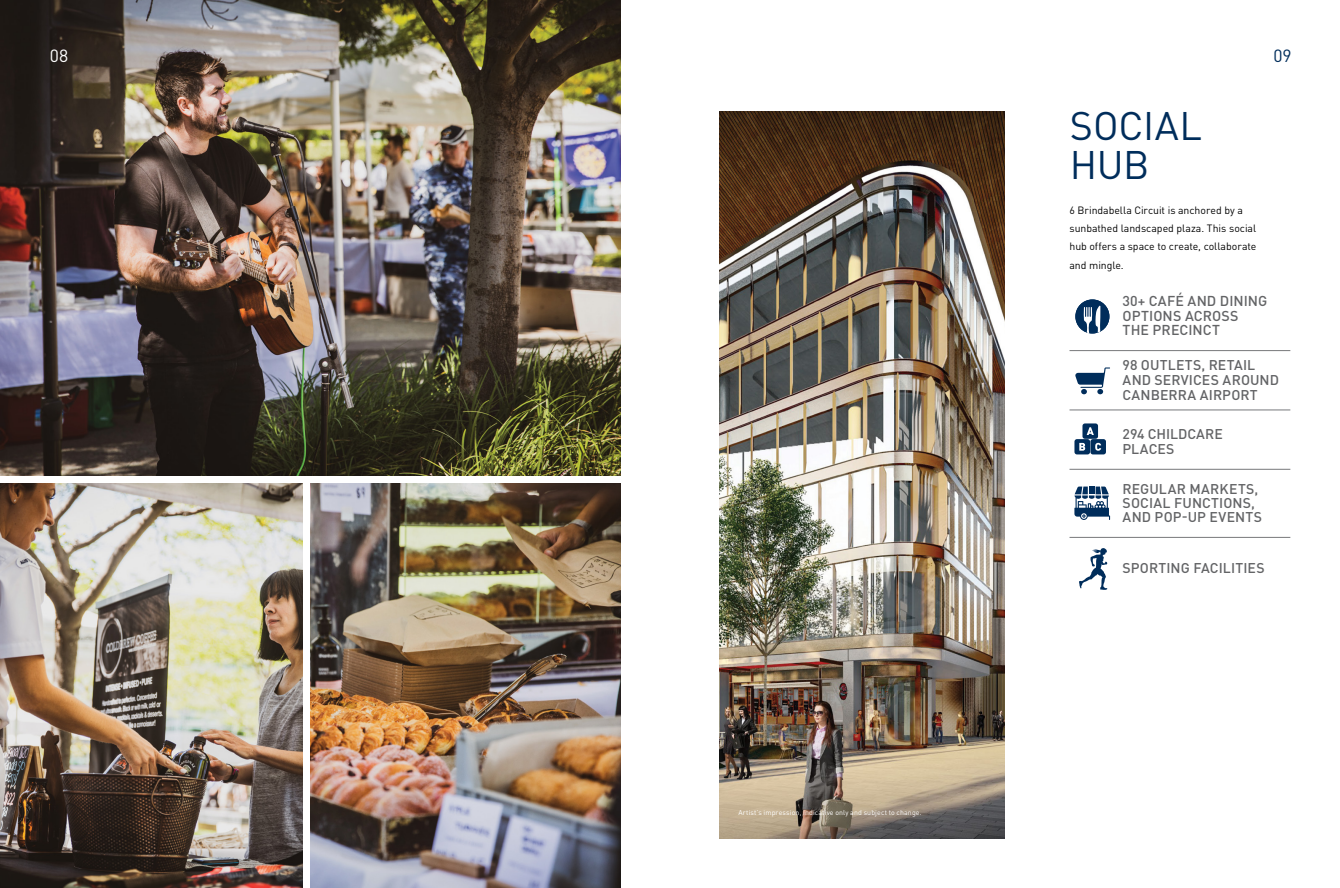
<style>
.page{position:relative;width:1340px;height:888px;background:#fff}
.page>*{position:absolute;margin:0;border:0;box-sizing:border-box;transform-origin:0 0}
.t1{font:39.38px/39.4px "DINOT";letter-spacing:-.005em;color:#002d5b}
.t2{font:17.5px "DINOT";color:#fff}
.t3{font:17.5px "DINOT";color:#002d5b}
.t4{font:500 14.17px/14.2px "DINOT";letter-spacing:.005em;color:#636466}
.t5{font:500 14px/14.9px "DINOT";letter-spacing:.005em;color:#636466}
.t6{font:10.5px/18.4px "DINOT";letter-spacing:-.005em;color:#000}
.t7{font:7px "DINOT";letter-spacing:.015em;color:#fff}
</style>
<div class="page">
<img style="left:0;top:483px;width:302px;height:405px">
<img style="left:310px;top:483px;width:310px;height:405px">
<img style="left:0;top:0;width:620px;height:475px">
<img style="left:719px;top:112px;width:286px;height:726px">
<div style="left:1075px;top:299px;width:34px;height:35px;background:#002d5b;border-radius:50%"></div>
<svg style="left:1083px;top:305px;width:18px;height:29px"></svg>
<hr style="left:1069px;top:410px;width:221px;height:1px;background:#77787b">
<hr style="left:1069px;top:350px;width:221px;height:1px;background:#77787b">
<hr style="left:1069px;top:537px;width:221px;height:1px;background:#77787b">
<hr style="left:1069px;top:469px;width:221px;height:1px;background:#77787b">
<svg style="left:1075px;top:367px;width:35px;height:27px"></svg>
<svg style="left:1074px;top:487px;width:36px;height:33px"></svg>
<svg style="left:1079px;top:548px;width:28px;height:42px"></svg>
<svg style="left:1074px;top:423px;width:31px;height:31px"></svg>
<p class="t2" style="left:50px;top:45px;width:20px">08</p>
<p class="t3" style="left:1273px;top:45px;width:20px">09</p>
<h1 class="t1" style="left:1069px;top:105px;width:134px">SOCIAL<br>HUB</h1>
<p class="t6" style="left:1069px;top:200px;width:188px">6 Brindabella Circuit is anchored by a sunbathed landscaped plaza. This social hub offers a space to create, collaborate and mingle.</p>
<p class="t4" style="left:1122px;top:294px;width:146px">30+ CAFÉ AND DINING<br>OPTIONS ACROSS<br>THE PRECINCT</p>
<p class="t5" style="left:1122px;top:357px;width:158px">98 OUTLETS, RETAIL<br>AND SERVICES AROUND<br>CANBERRA AIRPORT</p>
<p class="t5" style="left:1122px;top:426px;width:102px">294 CHILDCARE<br>PLACES</p>
<p class="t5" style="left:1122px;top:482px;width:141px;line-height:14px">REGULAR MARKETS,<br>SOCIAL FUNCTIONS,<br>AND POP-UP EVENTS</p>
<p class="t7" style="left:738px;top:808px;width:185px">Artist’s impression, indicative only and subject to change.</p>
<p class="t5" style="left:1122px;top:560px;width:144px">SPORTING FACILITIES</p>
</div>
